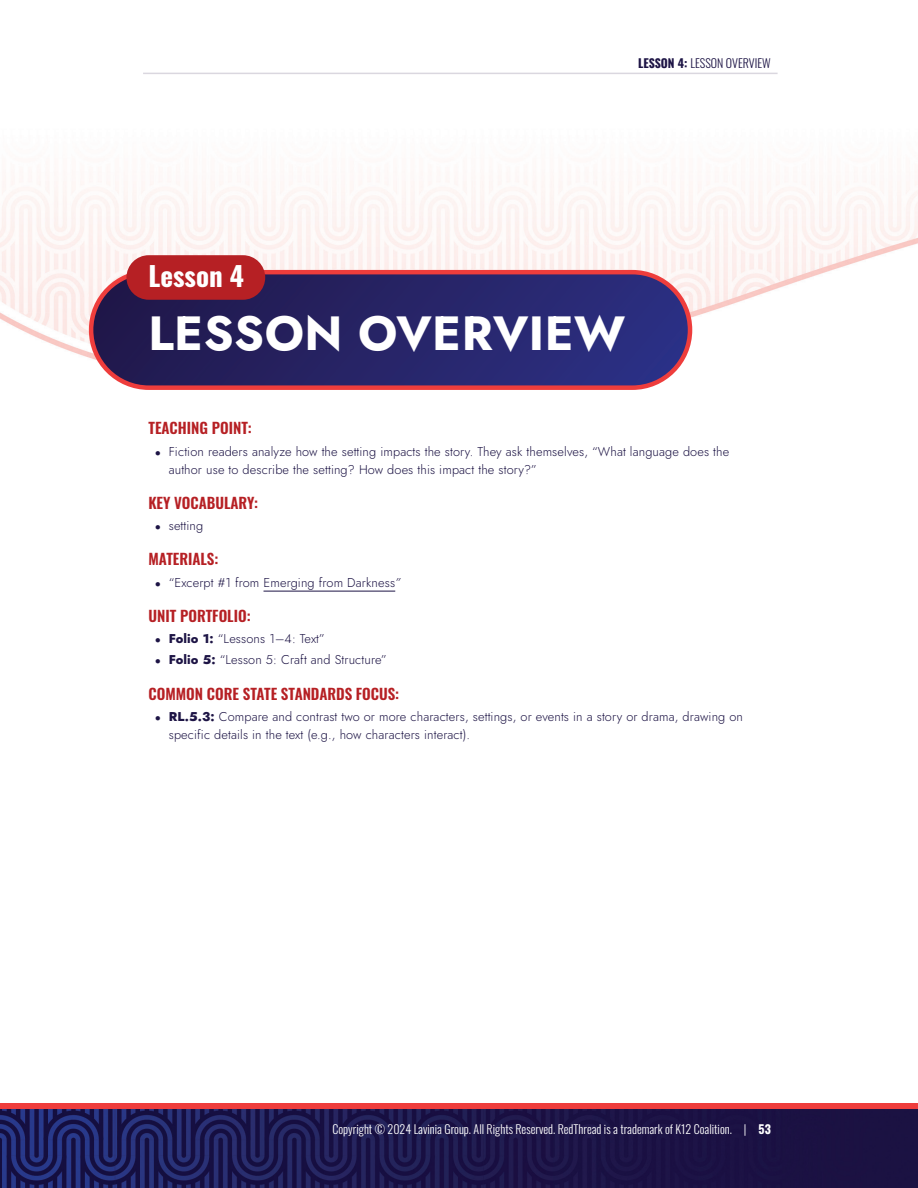
<style>
.page{position:relative;width:918px;height:1188px;background:#fff}
.page>*{position:absolute;margin:0;border:0;box-sizing:border-box;transform-origin:0 0}
.Overview_H1{font:700 48px "Jost";letter-spacing:.01em;color:#fff}
.Overview_Lesson_Header{font:700 27px "Oswald";color:#fff}
.Overview_H2{font:600 15px "Oswald";color:#b62024}
.t1{font:300 12.75px/18px "Jost";letter-spacing:.01em;color:#1d1445}
.t2{font:300 12px "Oswald";color:#fff}
.t3{font:300 12px "Oswald";color:#1d1445}
.s1{font-weight:700}
.s2{font-style:italic}
.s3{font-weight:800}
</style>
<div class="page">
<img style="left:0;top:1109px;width:918px;height:79px">
<div style="left:0;top:1103px;width:918px;height:6px;background:#ee3d3c"></div>
<img style="left:0;top:72px;width:918px;height:318px">
<div style="left:91px;top:272px;width:599px;height:116px;background:linear-gradient(to right,#23184a,#2e3083);border-radius:58px"></div>
<div style="left:89px;top:270px;width:603px;height:120px;border:4px solid #ee3d3c;border-radius:58px"></div>
<hr style="left:143px;top:73px;width:635px;height:1px;background:#dad7df">
<div style="left:126px;top:255px;width:139px;height:45px;background:#b62024;border-radius:22px"></div>
<hr style="left:264px;top:591px;width:131px;height:1px;background:#1d1445">
<p class="t3" style="left:638px;top:53px;width:134px"><span class="s1">LESSON 4:</span> LESSON OVERVIEW</p>
<p class="Overview_Lesson_Header" style="left:148px;top:252px;width:97px">Lesson 4</p>
<p class="Overview_H1" style="left:148px;top:301px;width:478px">LESSON OVERVIEW</p>
<p class="Overview_H2" style="left:148px;top:415px;width:105px">TEACHING POINT:</p>
<p class="t1" style="left:169px;top:442px;width:562px">Fiction readers analyze how the setting impacts the story. They ask themselves, “What language does the author use to describe the setting? How does this impact the story?”</p>
<p class="Overview_H2" style="left:148px;top:489px;width:111px">KEY VOCABULARY:</p>
<p class="t1" style="left:169px;top:517px;width:36px">setting</p>
<p class="Overview_H2" style="left:148px;top:546px;width:71px">MATERIALS:</p>
<p class="t1" style="left:169px;top:573px;width:233px">“Excerpt #1 from Emerging from Darkness<span class="s2">”</span></p>
<p class="Overview_H2" style="left:148px;top:602px;width:104px">UNIT PORTFOLIO:</p>
<p class="t1" style="left:169px;top:630px;width:158px"><span class="s3">Folio 1:</span> “Lessons 1–4: Text”</p>
<p class="t1" style="left:169px;top:651px;width:220px"><span class="s3">Folio 5:</span> “Lesson 5: Craft and Structure”</p>
<p class="Overview_H2" style="left:148px;top:680px;width:252px">COMMON CORE STATE STANDARDS FOCUS:</p>
<p class="t1" style="left:169px;top:708px;width:576px"><span class="s3">RL.5.3:</span> Compare and contrast two or more characters, settings, or events in a story or drama, drawing on specific details in the text (e.g., how characters interact).</p>
<p class="t2" style="left:332px;top:1118px;width:440px">Copyright © 2024 Lavinia Group. All Rights Reserved. RedThread is a trademark of K12 Coalition. | <span class="s1">53</span></p>
</div>
